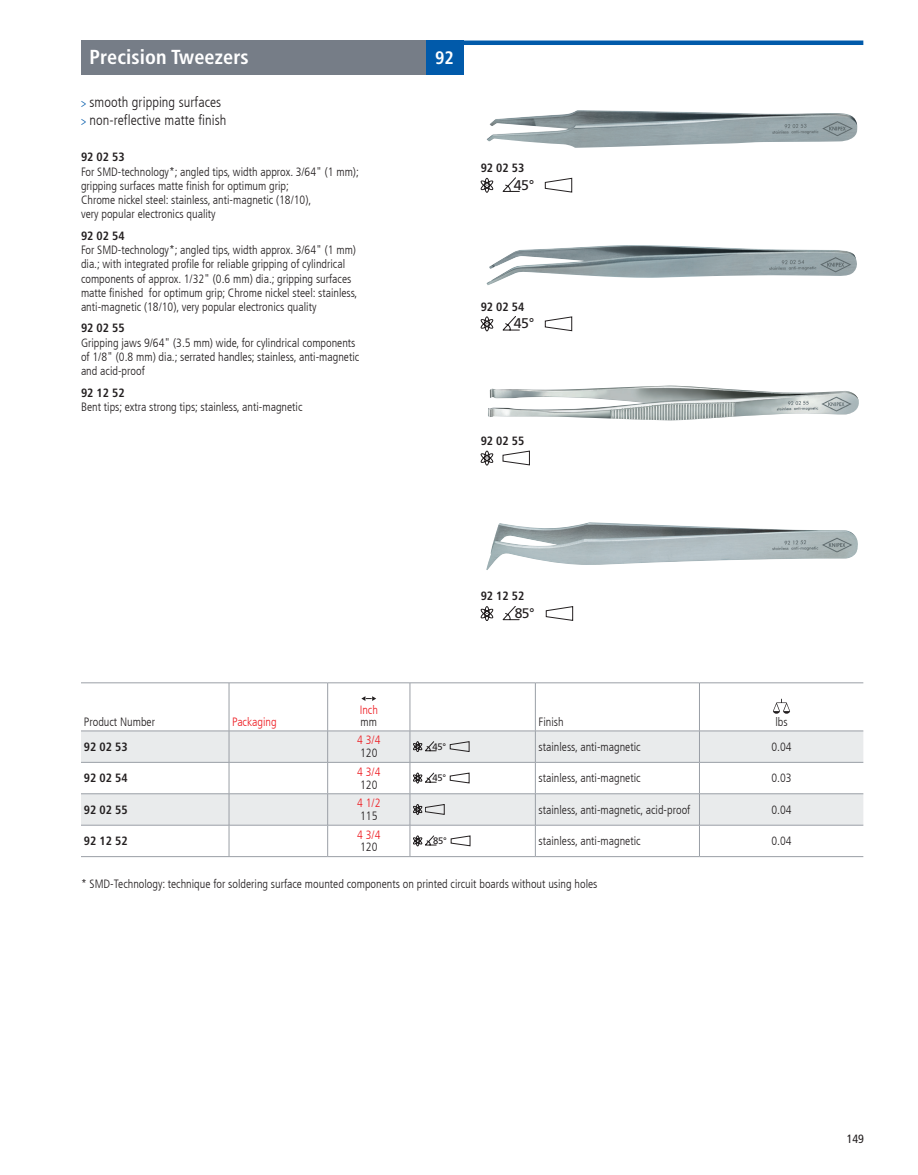
<style>
.page{position:relative;width:918px;height:1175px;background:#fff}
.page>*{position:absolute;margin:0;border:0;box-sizing:border-box;transform-origin:0 0}
.t1{font:700 condensed 20.25px "Frutiger LT Com";letter-spacing:.005em;color:#fff}
.t2{font:700 condensed 18px "Frutiger LT Com";color:#fff}
.t3{font:300 condensed 14.25px/18.3px "Frutiger LT Com";letter-spacing:.005em;color:#231f20}
.t4{font:14.1px "Frutiger LT Com";color:#231f20}
.t5{font:13.8px "Frutiger LT Com";color:#231f20}
.t6{font:300 condensed 12px/14.2px "Frutiger LT Com";color:#231f20}
.t7{font:700 condensed 12px "Frutiger LT Com";color:#231f20}
.t8{font:300 condensed 12px "Frutiger LT Com";color:#ee1d23}
.t9{font:condensed 12px "Frutiger LT Com";color:#231f20}
.t10{font:9.45px "Frutiger LT Com";color:#231f20}
.s1{font-weight:400;font-size:12px;color:#015aaa}
</style>
<div class="page">
<svg style="left:81px;top:731px;width:782px;height:94px;fill:#e9ebec"></svg>
<hr style="left:81px;top:682px;width:148px;height:1px;background:#9a9fa6">
<hr style="left:229px;top:682px;width:99px;height:1px;background:#9a9fa6">
<hr style="left:328px;top:682px;width:82px;height:1px;background:#9a9fa6">
<hr style="left:410px;top:682px;width:125px;height:1px;background:#9a9fa6">
<hr style="left:535px;top:682px;width:164px;height:1px;background:#9a9fa6">
<hr style="left:699px;top:682px;width:164px;height:1px;background:#9a9fa6">
<hr style="left:229px;top:731px;width:1px;height:31px;background:#9a9fa6">
<hr style="left:327px;top:731px;width:1px;height:31px;background:#9a9fa6">
<hr style="left:410px;top:731px;width:1px;height:31px;background:#9a9fa6">
<hr style="left:535px;top:731px;width:1px;height:31px;background:#9a9fa6">
<hr style="left:699px;top:731px;width:1px;height:31px;background:#9a9fa6">
<hr style="left:81px;top:762px;width:148px;height:1px;background:#9a9fa6">
<hr style="left:229px;top:762px;width:1px;height:31px;background:#9a9fa6">
<hr style="left:229px;top:762px;width:99px;height:1px;background:#9a9fa6">
<hr style="left:327px;top:762px;width:1px;height:31px;background:#9a9fa6">
<hr style="left:328px;top:762px;width:82px;height:1px;background:#9a9fa6">
<hr style="left:410px;top:762px;width:1px;height:31px;background:#9a9fa6">
<hr style="left:410px;top:762px;width:125px;height:1px;background:#9a9fa6">
<hr style="left:535px;top:762px;width:1px;height:31px;background:#9a9fa6">
<hr style="left:535px;top:762px;width:164px;height:1px;background:#9a9fa6">
<hr style="left:699px;top:762px;width:1px;height:31px;background:#9a9fa6">
<hr style="left:699px;top:762px;width:164px;height:1px;background:#9a9fa6">
<hr style="left:81px;top:793px;width:148px;height:1px;background:#9a9fa6">
<hr style="left:229px;top:794px;width:1px;height:31px;background:#9a9fa6">
<hr style="left:229px;top:793px;width:99px;height:1px;background:#9a9fa6">
<hr style="left:327px;top:794px;width:1px;height:31px;background:#9a9fa6">
<hr style="left:328px;top:793px;width:82px;height:1px;background:#9a9fa6">
<hr style="left:410px;top:794px;width:1px;height:31px;background:#9a9fa6">
<hr style="left:410px;top:793px;width:125px;height:1px;background:#9a9fa6">
<hr style="left:535px;top:794px;width:1px;height:31px;background:#9a9fa6">
<hr style="left:535px;top:793px;width:164px;height:1px;background:#9a9fa6">
<hr style="left:699px;top:794px;width:1px;height:31px;background:#9a9fa6">
<hr style="left:699px;top:793px;width:164px;height:1px;background:#9a9fa6">
<hr style="left:81px;top:825px;width:148px;height:1px;background:#9a9fa6">
<hr style="left:81px;top:856px;width:148px;height:1px;background:#9a9fa6">
<hr style="left:229px;top:825px;width:1px;height:31px;background:#9a9fa6">
<hr style="left:229px;top:825px;width:99px;height:1px;background:#9a9fa6">
<hr style="left:229px;top:856px;width:99px;height:1px;background:#9a9fa6">
<hr style="left:327px;top:825px;width:1px;height:31px;background:#9a9fa6">
<hr style="left:328px;top:825px;width:82px;height:1px;background:#9a9fa6">
<hr style="left:328px;top:856px;width:82px;height:1px;background:#9a9fa6">
<hr style="left:410px;top:825px;width:1px;height:31px;background:#9a9fa6">
<hr style="left:410px;top:825px;width:125px;height:1px;background:#9a9fa6">
<hr style="left:410px;top:856px;width:125px;height:1px;background:#9a9fa6">
<hr style="left:535px;top:825px;width:1px;height:31px;background:#9a9fa6">
<hr style="left:535px;top:825px;width:164px;height:1px;background:#9a9fa6">
<hr style="left:535px;top:856px;width:164px;height:1px;background:#9a9fa6">
<hr style="left:699px;top:825px;width:1px;height:31px;background:#9a9fa6">
<hr style="left:699px;top:825px;width:164px;height:1px;background:#9a9fa6">
<hr style="left:699px;top:856px;width:164px;height:1px;background:#9a9fa6">
<svg style="left:81px;top:683px;width:782px;height:48px"></svg>
<svg style="left:413px;top:741px;width:24px;height:11px"></svg>
<svg style="left:450px;top:741px;width:19px;height:11px"></svg>
<svg style="left:413px;top:772px;width:24px;height:11px"></svg>
<svg style="left:450px;top:772px;width:19px;height:11px"></svg>
<svg style="left:413px;top:804px;width:32px;height:10px"></svg>
<svg style="left:413px;top:835px;width:24px;height:11px"></svg>
<svg style="left:451px;top:835px;width:19px;height:11px"></svg>
<div style="left:81px;top:40px;width:345px;height:35px;background:#767d87"></div>
<div style="left:426px;top:40px;width:38px;height:35px;background:#015aaa"></div>
<div style="left:464px;top:40px;width:399px;height:5px;background:#015aaa"></div>
<img style="left:487px;top:110px;width:370px;height:38px">
<img style="left:486px;top:245px;width:371px;height:40px">
<img style="left:488px;top:385px;width:371px;height:35px">
<img style="left:486px;top:522px;width:372px;height:48px">
<svg style="left:481px;top:178px;width:12px;height:15px"></svg>
<svg style="left:503px;top:178px;width:17px;height:14px"></svg>
<svg style="left:545px;top:178px;width:27px;height:14px"></svg>
<svg style="left:481px;top:316px;width:12px;height:15px"></svg>
<svg style="left:503px;top:316px;width:17px;height:15px"></svg>
<svg style="left:545px;top:316px;width:27px;height:15px"></svg>
<svg style="left:481px;top:451px;width:12px;height:14px"></svg>
<svg style="left:503px;top:450px;width:27px;height:15px"></svg>
<svg style="left:481px;top:606px;width:12px;height:15px"></svg>
<svg style="left:503px;top:606px;width:17px;height:14px"></svg>
<svg style="left:546px;top:606px;width:27px;height:15px"></svg>
<h1 class="t1" style="left:90px;top:45px;width:161px">Precision Tweezers</h1>
<h2 class="t2" style="left:435px;top:47px;width:20px">92</h2>
<p class="t3" style="left:81px;top:93px;width:147px"><span class="s1">&gt;</span> smooth gripping surfaces <span class="s1">&gt;</span> non-reflective matte finish</p>
<p class="t7" style="left:81px;top:150px;width:45px">92 02 53</p>
<p class="t6" style="left:81px;top:164px;width:279px">For SMD-technology*; angled tips, width approx. 3/64" (1 mm); gripping surfaces matte finish for optimum grip;<br>Chrome nickel steel: stainless, anti-magnetic (18/10),<br>very popular electronics quality</p>
<p class="t7" style="left:81px;top:228px;width:45px">92 02 54</p>
<p class="t6" style="left:81px;top:243px;width:278px">For SMD-technology*; angled tips, width approx. 3/64" (1 mm) dia.; with integrated profile for reliable gripping of cylindrical components of approx. 1/32" (0.6 mm) dia.; gripping surfaces matte finished for optimum grip; Chrome nickel steel: stainless, anti-magnetic (18/10), very popular electronics quality</p>
<p class="t7" style="left:81px;top:321px;width:45px">92 02 55</p>
<p class="t6" style="left:81px;top:335px;width:280px">Gripping jaws 9/64" (3.5 mm) wide, for cylindrical components of 1/8" (0.8 mm) dia.; serrated handles; stainless, anti-magnetic and acid-proof</p>
<p class="t7" style="left:81px;top:385px;width:45px">92 12 52</p>
<p class="t6" style="left:81px;top:400px;width:223px">Bent tips; extra strong tips; stainless, anti-magnetic</p>
<p class="t7" style="left:481px;top:161px;width:45px">92 02 53</p>
<p class="t4" style="left:514px;top:176px;width:22px">45°</p>
<p class="t7" style="left:481px;top:299px;width:45px">92 02 54</p>
<p class="t4" style="left:514px;top:315px;width:22px">45°</p>
<p class="t7" style="left:481px;top:433px;width:45px">92 02 55</p>
<p class="t7" style="left:481px;top:589px;width:45px">92 12 52</p>
<p class="t5" style="left:515px;top:605px;width:22px">85°</p>
<p class="t6" style="left:84px;top:715px;width:73px">Product Number</p>
<p class="t8" style="left:232px;top:715px;width:46px">Packaging</p>
<p class="t7" style="left:84px;top:739px;width:45px">92 02 53</p>
<p class="t7" style="left:84px;top:771px;width:45px">92 02 54</p>
<p class="t7" style="left:84px;top:802px;width:45px">92 02 55</p>
<p class="t8" style="left:360px;top:702px;width:20px">Inch</p>
<p class="t6" style="left:361px;top:715px;width:18px">mm</p>
<p class="t6" style="left:539px;top:715px;width:27px">Finish</p>
<p class="t6" style="left:775px;top:715px;width:14px">lbs</p>
<p class="t8" style="left:357px;top:733px;width:25px">4 3/4</p>
<p class="t6" style="left:360px;top:746px;width:19px">120</p>
<p class="t8" style="left:357px;top:765px;width:25px">4 3/4</p>
<p class="t6" style="left:360px;top:777px;width:19px">120</p>
<p class="t10" style="left:433px;top:740px;width:15px">45°</p>
<p class="t6" style="left:539px;top:739px;width:103px">stainless, anti-magnetic</p>
<p class="t6" style="left:771px;top:739px;width:22px">0.04</p>
<p class="t10" style="left:433px;top:772px;width:15px">45°</p>
<p class="t6" style="left:539px;top:771px;width:103px">stainless, anti-magnetic</p>
<p class="t6" style="left:771px;top:771px;width:22px">0.03</p>
<p class="t8" style="left:357px;top:796px;width:25px">4 1/2</p>
<p class="t6" style="left:360px;top:809px;width:19px">115</p>
<p class="t6" style="left:539px;top:802px;width:153px">stainless, anti-magnetic, acid-proof</p>
<p class="t6" style="left:771px;top:802px;width:22px">0.04</p>
<p class="t8" style="left:357px;top:827px;width:25px">4 3/4</p>
<p class="t6" style="left:360px;top:840px;width:19px">120</p>
<p class="t10" style="left:433px;top:835px;width:15px">85°</p>
<p class="t6" style="left:539px;top:834px;width:103px">stainless, anti-magnetic</p>
<p class="t6" style="left:771px;top:834px;width:22px">0.04</p>
<p class="t6" style="left:81px;top:876px;width:518px">* SMD-Technology: technique for soldering surface mounted components on printed circuit boards without using holes</p>
<p class="t7" style="left:84px;top:833px;width:45px">92 12 52</p>
<p class="t9" style="left:847px;top:1132px;width:19px">149</p>
</div>
